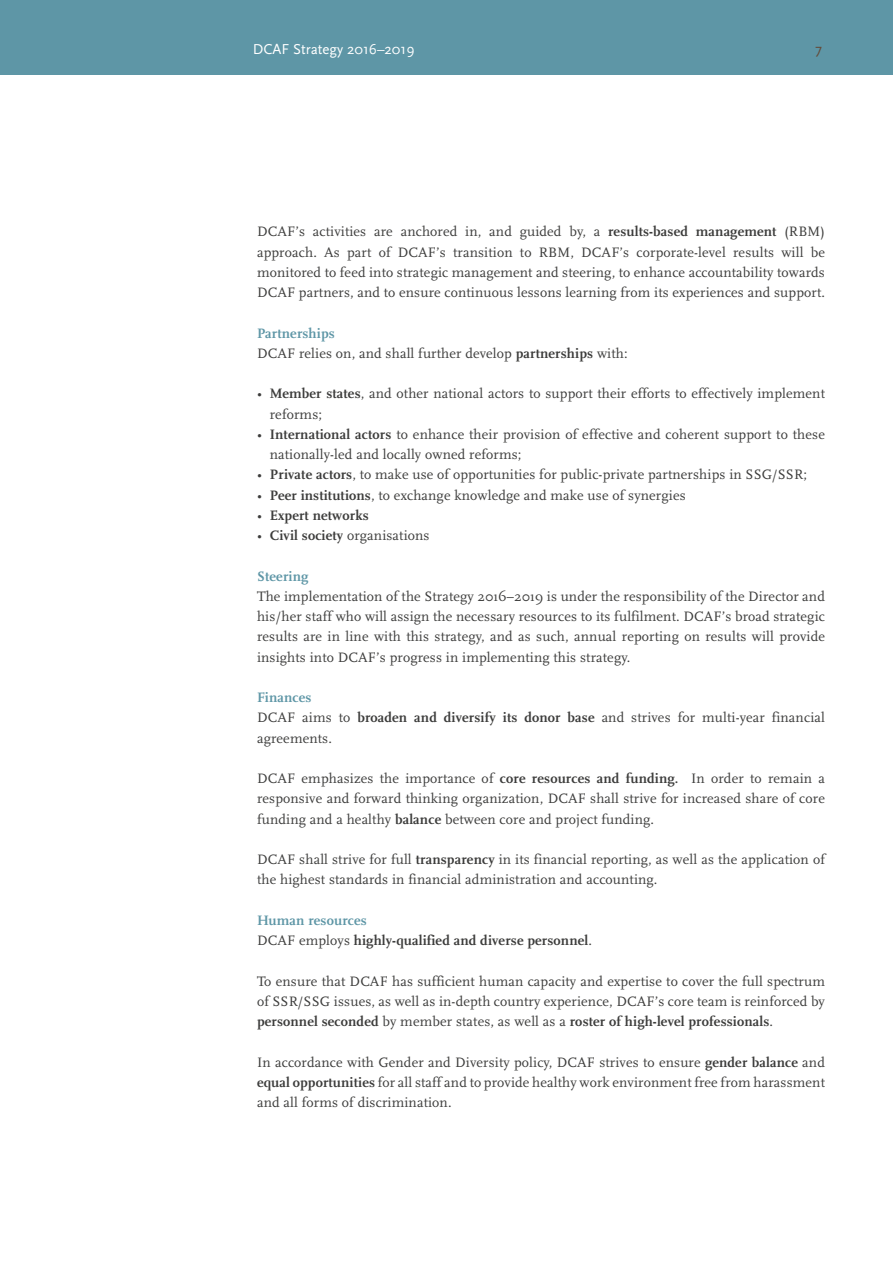
<style>
.page{position:relative;width:893px;height:1263px;background:#fff}
.page>*{position:absolute;margin:0;border:0;box-sizing:border-box;transform-origin:0 0}
.t1{font:15px "Scala Sans OT";color:#fff}
.t2{font:15px "Scala Sans OT";color:#644b39}
.t3{font:14.25px/20.2px "Scala OT";letter-spacing:.01em;color:#3c3c3b;text-align:justify}
.t4{font:700 14.25px/20.2px "Scala OT";letter-spacing:.01em;color:#3c3c3b}
.t5{font:700 14.25px "Scala OT";letter-spacing:.01em;color:#5e96a6}
.s1{font-weight:700}
.s2{font-weight:700;color:#5e96a6}
.s3{font-weight:400}
.s4{color:#5e96a6}
</style>
<div class="page">
<div style="left:0;top:0;width:893px;height:74px;background:#5e96a6"></div>
<p class="t1" style="left:253px;top:40px;width:163px">DCAF Strategy 2016–2019</p>
<p class="t2" style="left:815px;top:40px;width:8px">7</p>
<p class="t3" style="left:257px;top:221px;width:569px">DCAF’s activities are anchored in, and guided by, a <span class="s1">results-based management</span> (RBM) approach. As part of DCAF’s transition to RBM, DCAF’s corporate-level results will be monitored to feed into strategic management and steering, to enhance accountability towards DCAF partners, and to ensure continuous lessons learning from its experiences and support.</p>
<p class="t3" style="left:257px;top:323px;width:372px"><span class="s2">Partnerships<br></span>DCAF relies on, and shall further develop <span class="s1">partnerships</span> with:</p>
<p class="t3" style="left:270px;top:383px;width:557px;text-indent:-13px">• <span class="s1">Member states</span>, and other national actors to support their efforts to effectively implement reforms;</p>
<p class="t3" style="left:270px;top:424px;width:557px;text-indent:-13px">• <span class="s1">International actors</span> to enhance their provision of effective and coherent support to these nationally-led and locally owned reforms;</p>
<p class="t3" style="left:257px;top:464px;width:551px">• <span class="s1">Private actors</span>, to make use of opportunities for public-private partnerships in SSG/SSR;</p>
<p class="t3" style="left:257px;top:485px;width:430px">• <span class="s1">Peer institutions</span>, to exchange knowledge and make use of synergies</p>
<p class="t4" style="left:257px;top:505px;width:113px"><span class="s3">•</span> Expert networks</p>
<p class="t3" style="left:257px;top:525px;width:174px">• <span class="s1">Civil society</span> organisations</p>
<p class="t5" style="left:257px;top:567px;width:53px">Steering</p>
<p class="t3" style="left:257px;top:586px;width:569px">The implementation of the Strategy 2016–2019 is under the responsibility of the Director and his/her staff who will assign the necessary resources to its fulfilment. DCAF’s broad strategic results are in line with this strategy, and as such, annual reporting on results will provide insights into DCAF’s progress in implementing this strategy.</p>
<p class="t3" style="left:257px;top:687px;width:569px;text-align:left"><span class="s2">Finances<br></span>DCAF aims to <span class="s1">broaden and diversify its donor base</span> and strives for multi-year financial agreements.</p>
<p class="t3" style="left:257px;top:768px;width:569px">DCAF emphasizes the importance of <span class="s1">core resources and funding.</span> In order to remain a responsive and forward thinking organization, DCAF shall strive for increased share of core funding and a healthy <span class="s1">balance</span> between core and project funding.</p>
<p class="t3" style="left:257px;top:849px;width:569px">DCAF shall strive for full <span class="s1">transparency</span> in its financial reporting, as well as the application of the highest standards in financial administration and accounting.</p>
<p class="t4" style="left:257px;top:910px;width:336px"><span class="s4">Human resources<br></span><span class="s3">DCAF employs</span> highly-qualified and diverse personnel<span class="s3">.</span></p>
<p class="t3" style="left:257px;top:971px;width:569px">To ensure that DCAF has sufficient human capacity and expertise to cover the full spectrum of SSR/SSG issues, as well as in-depth country experience, DCAF’s core team is reinforced by <span class="s1">personnel seconded</span> by member states, as well as a <span class="s1">roster of high-level professionals</span>.</p>
<p class="t3" style="left:257px;top:1052px;width:569px">In accordance with Gender and Diversity policy, DCAF strives to ensure <span class="s1">gender balance</span> and <span class="s1">equal opportunities</span> for all staff and to provide healthy work environment free from harassment and all forms of discrimination.</p>
</div>
